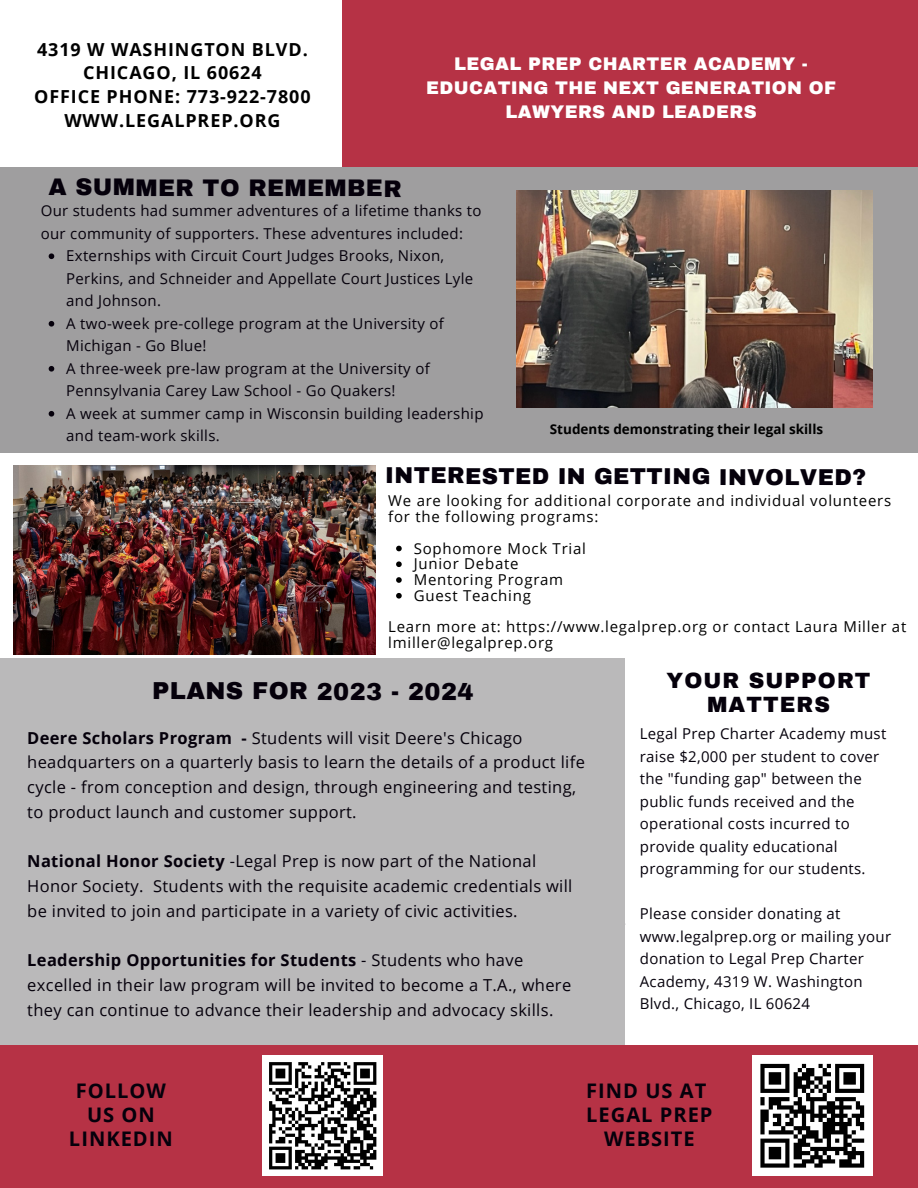
<style>
.page{position:relative;width:918px;height:1188px;background:#fff}
.page>*{position:absolute;margin:0;border:0;box-sizing:border-box;transform-origin:0 0}
.t1{font:900 24px "Archivo";letter-spacing:.015em;color:#05000b}
.t2{font:900 23.55px "Archivo";letter-spacing:.015em;color:#05000b}
.t3{font:900 22.5px "Archivo";letter-spacing:.015em;color:#05000b}
.t4{font:900 21.6px/24.8px "Archivo";letter-spacing:.05em;color:#05000b;text-align:center}
.t5{font:700 20.1px/23.7px "Open Sans";letter-spacing:.05em;color:#05000b;text-align:center}
.t6{font:700 18px/23.7px "Open Sans";letter-spacing:.05em;color:#000;text-align:center}
.t7{font:900 17.85px/23.7px "Archivo";letter-spacing:.02em;color:#fff;text-align:center}
.t8{font:16.5px/24.8px "Open Sans";letter-spacing:.02em;color:#05000b}
.t9{font:15px/22.5px "Open Sans";letter-spacing:.02em;color:#05000b}
.t10{font:15px/15.8px "Open Sans";letter-spacing:.05em;color:#000}
.t11{font:700 13.5px "Open Sans";color:#000}
.s1{font-weight:700}
</style>
<div class="page">
<div style="left:342px;top:0;width:576px;height:184px;background:#b63245"></div>
<div style="left:0;top:167px;width:918px;height:286px;background:#9f9e9f"></div>
<div style="left:0;top:1046px;width:918px;height:142px;background:#b63245"></div>
<svg style="left:624px;top:906px;width:2px;height:36px"></svg>
<div style="left:0;top:658px;width:624px;height:387px;background:#bab9ba"></div>
<div style="left:263px;top:1056px;width:120px;height:120px;background:#fff"></div>
<svg style="left:269px;top:1062px;width:108px;height:108px"></svg>
<div style="left:752px;top:1056px;width:120px;height:120px;background:#fff"></div>
<svg style="left:760px;top:1064px;width:104px;height:99px"></svg>
<div style="left:760px;top:1163px;width:29px;height:5px;background:#000"></div>
<div style="left:794px;top:1163px;width:12px;height:5px;background:#000"></div>
<div style="left:814px;top:1163px;width:9px;height:5px;background:#000"></div>
<div style="left:839px;top:1163px;width:25px;height:5px;background:#000"></div>
<img style="left:516px;top:191px;width:357px;height:217px">
<img style="left:13px;top:466px;width:362px;height:188px">
<svg style="left:49px;top:253px;width:5px;height:6px"></svg>
<svg style="left:49px;top:321px;width:5px;height:6px"></svg>
<svg style="left:49px;top:366px;width:5px;height:6px"></svg>
<svg style="left:49px;top:411px;width:5px;height:6px"></svg>
<svg style="left:396px;top:546px;width:6px;height:5px"></svg>
<svg style="left:396px;top:561px;width:6px;height:6px"></svg>
<svg style="left:396px;top:577px;width:6px;height:6px"></svg>
<svg style="left:396px;top:593px;width:6px;height:6px"></svg>
<p class="t6" style="left:37px;top:37px;width:272px">4319 W WASHINGTON BLVD.<br>CHICAGO, IL 60624</p>
<p class="t6" style="left:34px;top:84px;width:278px">OFFICE PHONE: 773-922-7800</p>
<p class="t6" style="left:64px;top:108px;width:218px">WWW.LEGALPREP.ORG</p>
<p class="t2" style="left:48px;top:175px;width:355px">A SUMMER TO REMEMBER</p>
<p class="t7" style="left:426px;top:52px;width:411px">LEGAL PREP CHARTER ACADEMY -<br>EDUCATING THE NEXT GENERATION OF<br>LAWYERS AND LEADERS</p>
<p class="t9" style="left:41px;top:199px;width:442px">Our students had summer adventures of a lifetime thanks to our community of supporters. These adventures included:</p>
<p class="t9" style="left:66px;top:244px;width:408px">Externships with Circuit Court Judges Brooks, Nixon,<br>Perkins, and Schneider and Appellate Court Justices Lyle and Johnson.</p>
<p class="t9" style="left:66px;top:312px;width:379px">A two-week pre-college program at the University of<br>Michigan - Go Blue!</p>
<p class="t9" style="left:66px;top:357px;width:365px">A three-week pre-law program at the University of<br>Pennsylvania Carey Law School - Go Quakers!</p>
<p class="t9" style="left:66px;top:402px;width:419px">A week at summer camp in Wisconsin building leadership and team-work skills.</p>
<p class="t11" style="left:550px;top:420px;width:275px">Students demonstrating their legal skills</p>
<p class="t3" style="left:385px;top:464px;width:483px">INTERESTED IN GETTING INVOLVED?</p>
<p class="t10" style="left:388px;top:493px;width:504px">We are looking for additional corporate and individual volunteers for the following programs:</p>
<p class="t10" style="left:414px;top:540px;width:174px">Sophomore Mock Trial</p>
<p class="t10" style="left:414px;top:556px;width:106px">Junior Debate</p>
<p class="t10" style="left:414px;top:571px;width:151px">Mentoring Program</p>
<p class="t10" style="left:414px;top:587px;width:119px">Guest Teaching</p>
<p class="t10" style="left:388px;top:619px;width:520px">Learn more at: https://www.legalprep.org or contact Laura Miller at lmiller@legalprep.org</p>
<p class="t1" style="left:152px;top:679px;width:323px">PLANS FOR 2023 - 2024</p>
<p class="t8" style="left:27px;top:725px;width:559px"><span class="s1">Deere Scholars Program -</span> Students will visit Deere's Chicago headquarters on a quarterly basis to learn the details of a product life cycle - from conception and design, through engineering and testing, to product launch and customer support.</p>
<p class="t8" style="left:27px;top:849px;width:547px"><span class="s1">National Honor Society</span> -Legal Prep is now part of the National<br>Honor Society. Students with the requisite academic credentials will be invited to join and participate in a variety of civic activities.</p>
<p class="t8" style="left:27px;top:948px;width:545px"><span class="s1">Leadership Opportunities for Students</span> - Students who have excelled in their law program will be invited to become a T.A., where they can continue to advance their leadership and advocacy skills.</p>
<p class="t4" style="left:667px;top:668px;width:206px">YOUR SUPPORT<br>MATTERS</p>
<p class="t9" style="left:640px;top:722px;width:248px">Legal Prep Charter Academy must raise $2,000 per student to cover the "funding gap" between the public funds received and the operational costs incurred to provide quality educational programming for our students.</p>
<p class="t9" style="left:640px;top:902px;width:253px">Please consider donating at www.legalprep.org or mailing your donation to Legal Prep Charter<br>Academy, 4319 W. Washington<br>Blvd., Chicago, IL 60624</p>
<p class="t5" style="left:69px;top:1079px;width:105px">FOLLOW<br>US ON<br>LINKEDIN</p>
<p class="t5" style="left:586px;top:1079px;width:122px">FIND US AT</p>
<p class="t5" style="left:586px;top:1102px;width:128px">LEGAL PREP<br>WEBSITE</p>
</div>
